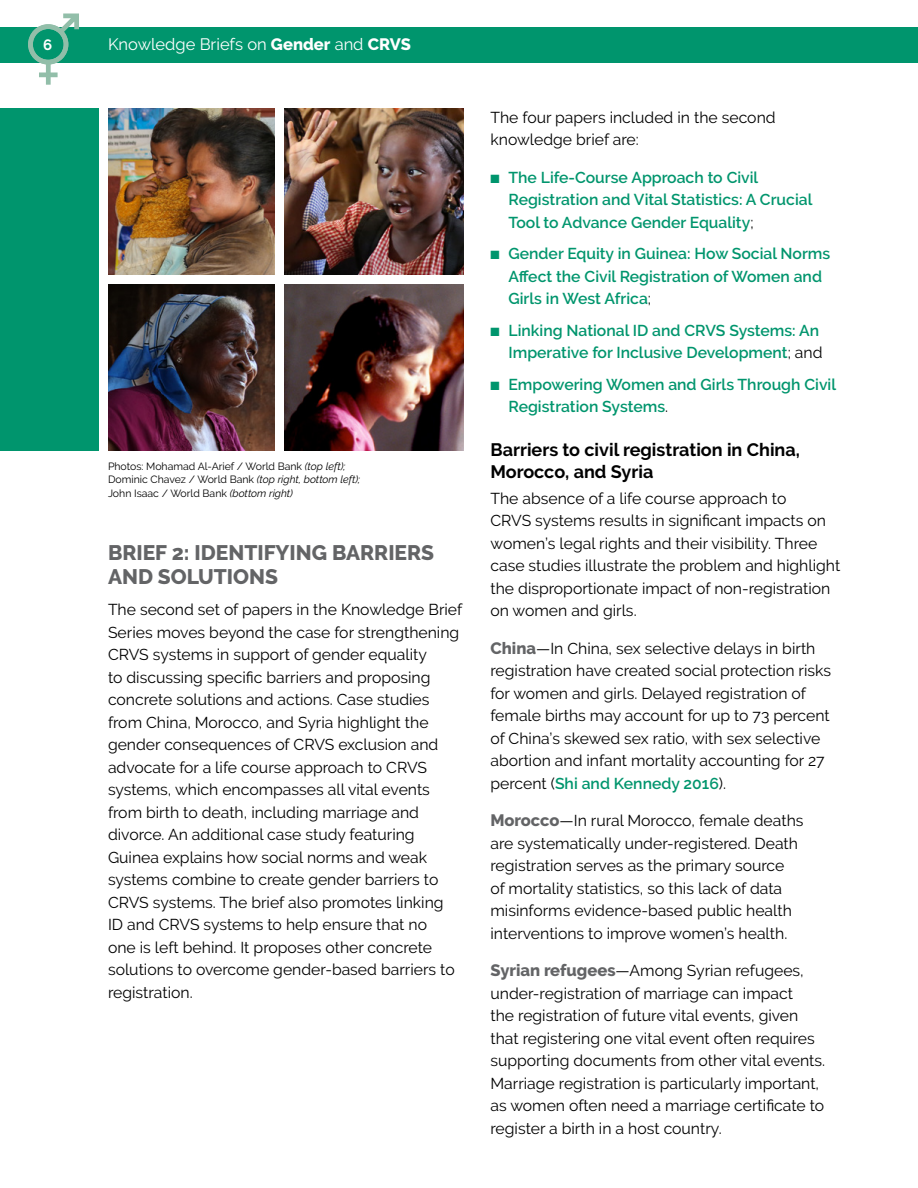
<style>
.page{position:relative;width:918px;height:1188px;background:#fff}
.page>*{position:absolute;margin:0;border:0;box-sizing:border-box;transform-origin:0 0}
.t1{font:800 21px/24px "Raleway";color:#636466}
.t2{font:700 18px/22.5px "Raleway";color:#000}
.t3{font:16.5px "Raleway";color:#fff}
.t4{font:15.75px/22.5px "Raleway";color:#000}
.t5{font:600 15.75px/22.5px "Raleway";color:#00956d}
.t6{font:700 15px "Raleway";color:#fff}
.photo_credit{font:10.5px/13.5px "Raleway";color:#000}
.s1{font-weight:800}
.s2{font-style:italic}
.s3{font-weight:400;color:#000}
.s4{font-weight:800;font-size:16.5px;color:#636466}
.s5{font-weight:600;color:#00956d}
</style>
<div class="page">
<div style="left:0;top:27px;width:918px;height:36px;background:#00956d"></div>
<svg style="left:28px;top:14px;width:51px;height:71px"></svg>
<img style="left:284px;top:284px;width:180px;height:167px">
<img style="left:284px;top:108px;width:180px;height:167px">
<img style="left:108px;top:284px;width:167px;height:167px">
<img style="left:108px;top:108px;width:167px;height:167px">
<div style="left:0;top:108px;width:98px;height:343px;background:#00956d"></div>
<p class="t6" style="left:43px;top:36px;width:11px">6</p>
<p class="t3" style="left:108px;top:35px;width:304px">Knowledge Briefs on <span class="s1">Gender</span> and <span class="s1">CRVS</span></p>
<p class="photo_credit" style="left:108px;top:459px;width:254px">Photos: Mohamad Al-Arief / World Bank <span class="s2">(top left);<br></span>Dominic Chavez / World Bank <span class="s2">(top right, bottom left);<br></span>John Isaac / World Bank <span class="s2">(bottom right)</span></p>
<h2 class="t1" style="left:108px;top:541px;width:328px">BRIEF 2: IDENTIFYING BARRIERS<br>AND SOLUTIONS</h2>
<p class="t4" style="left:108px;top:598px;width:356px">The second set of papers in the Knowledge Brief Series moves beyond the case for strengthening CRVS systems in support of gender equality<br>to discussing specific barriers and proposing concrete solutions and actions. Case studies from China, Morocco, and Syria highlight the gender consequences of CRVS exclusion and advocate for a life course approach to CRVS systems, which encompasses all vital events from birth to death, including marriage and divorce. An additional case study featuring Guinea explains how social norms and weak systems combine to create gender barriers to CRVS systems. The brief also promotes linking ID and CRVS systems to help ensure that no<br>one is left behind. It proposes other concrete solutions to overcome gender-based barriers to registration.</p>
<p class="t4" style="left:490px;top:106px;width:287px">The four papers included in the second knowledge brief are:</p>
<p class="t5" style="left:508px;top:166px;width:305px;text-indent:-18px">■ The Life-Course Approach to Civil<br>Registration and Vital Statistics: A Crucial<br>Tool to Advance Gender Equality<span class="s3">;</span></p>
<p class="t5" style="left:508px;top:243px;width:323px;text-indent:-18px">■ Gender Equity in Guinea: How Social Norms<br>Affect the Civil Registration of Women and<br>Girls in West Africa<span class="s3">;</span></p>
<p class="t5" style="left:490px;top:319px;width:333px;text-align:right">■ Linking National ID and CRVS Systems: An<br>Imperative for Inclusive Development<span class="s3">; and</span></p>
<p class="t5" style="left:508px;top:373px;width:329px;text-indent:-18px">■ Empowering Women and Girls Through Civil<br>Registration Systems<span class="s3">.</span></p>
<h3 class="t2" style="left:490px;top:438px;width:311px">Barriers to civil registration in China,<br>Morocco, and Syria</h3>
<p class="t4" style="left:490px;top:487px;width:351px">The absence of a life course approach to<br>CRVS systems results in significant impacts on women’s legal rights and their visibility. Three case studies illustrate the problem and highlight the disproportionate impact of non-registration on women and girls.</p>
<p class="t4" style="left:490px;top:637px;width:342px"><span class="s4">China</span>—In China, sex selective delays in birth registration have created social protection risks for women and girls. Delayed registration of female births may account for up to 73 percent of China’s skewed sex ratio, with sex selective abortion and infant mortality accounting for 27 percent (<span class="s5">Shi and Kennedy 2016</span>).</p>
<p class="t4" style="left:490px;top:809px;width:315px"><span class="s4">Morocco</span>—In rural Morocco, female deaths are systematically under-registered. Death registration serves as the primary source<br>of mortality statistics, so this lack of data misinforms evidence-based public health interventions to improve women’s health.</p>
<p class="t4" style="left:490px;top:959px;width:336px"><span class="s4">Syrian refugees</span>—Among Syrian refugees, under-registration of marriage can impact<br>the registration of future vital events, given that registering one vital event often requires supporting documents from other vital events.<br>Marriage registration is particularly important, as women often need a marriage certificate to register a birth in a host country.</p>
</div>
